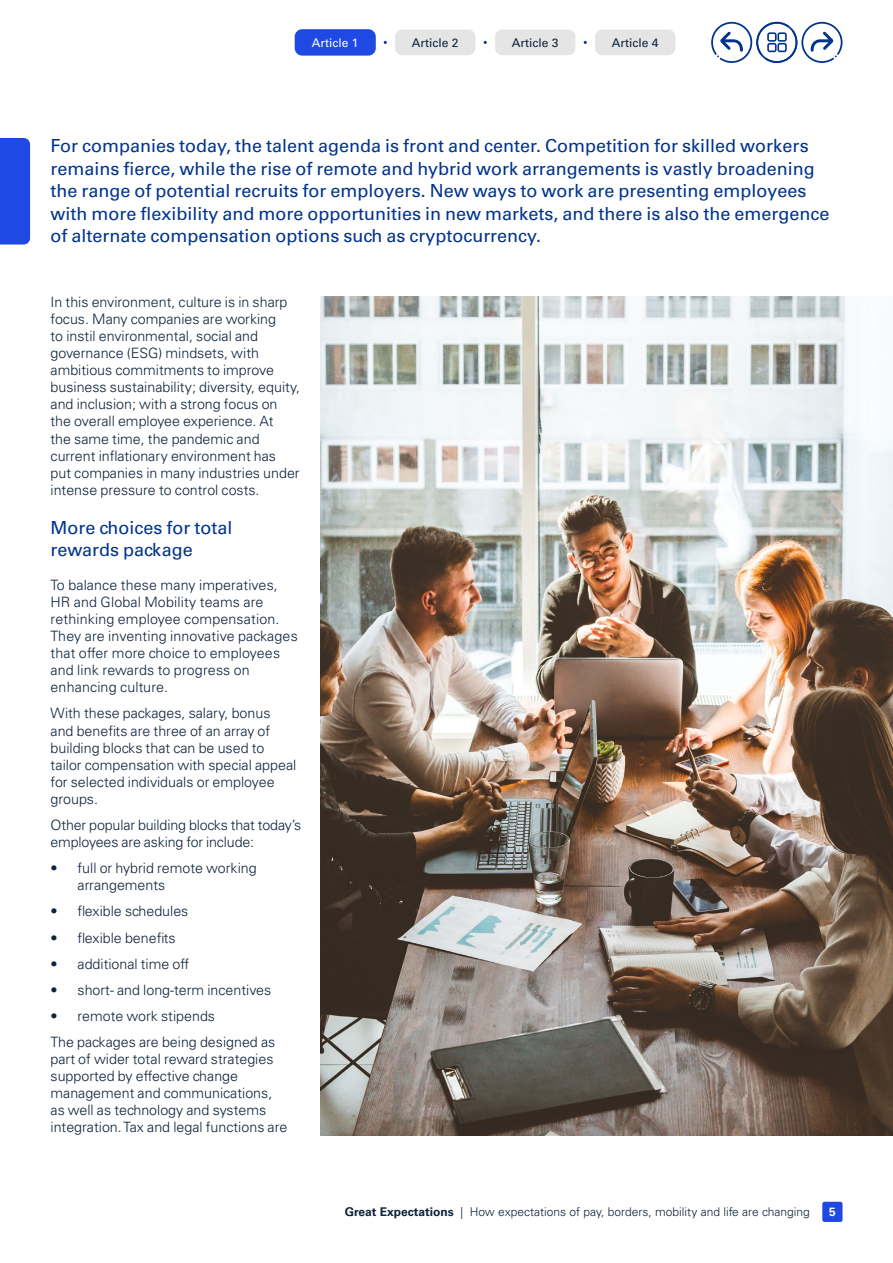
<style>
.page{position:relative;width:893px;height:1263px;background:#fff}
.page>*{position:absolute;margin:0;border:0;box-sizing:border-box;transform-origin:0 0}
.t1{font:18px/22.5px "Univers LT Std";color:#00338d}
.t2{font:300 14.25px/17.1px "Univers LT Std";color:#0c233c}
.t3{font:300 12px "Univers LT Std";color:#0c233c}
.t4{font:12px "Univers LT Std";color:#0c233c}
.t5{font:12px "Univers LT Std";color:#fff}
.t6{font:700 12px "Univers LT Std";color:#fff}
.s1{font-weight:700}
</style>
<div class="page">
<div style="left:0;top:138px;width:30px;height:106px;background:#1e49e2"></div>
<div style="left:822px;top:1202px;width:20px;height:20px;background:#1e49e2;border-radius:2px"></div>
<div style="left:396px;top:30px;width:79px;height:24px;background:#e5e5e5;border-radius:6px"></div>
<div style="left:395px;top:30px;width:80px;height:25px;border:2px solid #e5e5e5;border-radius:6px"></div>
<div style="left:496px;top:30px;width:79px;height:24px;background:#e5e5e5;border-radius:6px"></div>
<div style="left:495px;top:30px;width:80px;height:25px;border:2px solid #e5e5e5;border-radius:6px"></div>
<div style="left:596px;top:30px;width:79px;height:24px;background:#e5e5e5;border-radius:6px"></div>
<div style="left:595px;top:30px;width:80px;height:25px;border:2px solid #e5e5e5;border-radius:6px"></div>
<svg style="left:711px;top:22px;width:131px;height:41px"></svg>
<div style="left:296px;top:30px;width:79px;height:24px;background:#1e49e2;border-radius:6px"></div>
<div style="left:295px;top:29px;width:81px;height:27px;border:2px solid #1e49e2;border-radius:6px"></div>
<img style="left:320px;top:296px;width:573px;height:839px">
<p class="t5" style="left:312px;top:35px;width:48px">Article 1</p>
<p class="t4" style="left:412px;top:35px;width:48px">Article 2</p>
<p class="t4" style="left:512px;top:35px;width:48px">Article 3</p>
<p class="t4" style="left:612px;top:35px;width:48px">Article 4</p>
<p class="t1" style="left:50px;top:135px;width:780px">For companies today, the talent agenda is front and center. Competition for skilled workers remains fierce, while the rise of remote and hybrid work arrangements is vastly broadening the range of potential recruits for employers. New ways to work are presenting employees with more flexibility and more opportunities in new markets, and there is also the emergence of alternate compensation options such as cryptocurrency.</p>
<p class="t2" style="left:51px;top:293px;width:251px">In this environment, culture is in sharp focus. Many companies are working<br>to instil environmental, social and governance (ESG) mindsets, with ambitious commitments to improve business sustainability; diversity, equity, and inclusion; with a strong focus on the overall employee experience. At<br>the same time, the pandemic and current inflationary environment has<br>put companies in many industries under intense pressure to control costs.</p>
<p class="t1" style="left:51px;top:517px;width:184px;line-height:21.6px">More choices for total rewards package</p>
<p class="t2" style="left:51px;top:576px;width:249px">To balance these many imperatives,<br>HR and Global Mobility teams are rethinking employee compensation.<br>They are inventing innovative packages that offer more choice to employees and link rewards to progress on enhancing culture.</p>
<p class="t2" style="left:51px;top:705px;width:247px">With these packages, salary, bonus and benefits are three of an array of building blocks that can be used to tailor compensation with special appeal for selected individuals or employee groups.</p>
<p class="t2" style="left:51px;top:816px;width:252px">Other popular building blocks that today’s employees are asking for include:</p>
<p class="t2" style="left:78px;top:860px;width:181px;text-indent:-27px">• full or hybrid remote working arrangements</p>
<p class="t2" style="left:51px;top:903px;width:139px">• flexible schedules</p>
<p class="t2" style="left:51px;top:929px;width:127px">• flexible benefits</p>
<p class="t2" style="left:51px;top:955px;width:140px">• additional time off</p>
<p class="t2" style="left:51px;top:981px;width:222px">• short- and long-term incentives</p>
<p class="t2" style="left:51px;top:1003px;width:226px;line-height:26.1px">• remote work stipends<br>The packages are being designed as</p>
<p class="t2" style="left:51px;top:1050px;width:238px">part of wider total reward strategies supported by effective change management and communications, as well as technology and systems integration. Tax and legal functions are</p>
<p class="t3" style="left:345px;top:1205px;width:466px"><span class="s1">Great Expectations</span> | How expectations of pay, borders, mobility and life are changing</p>
<p class="t6" style="left:829px;top:1205px;width:8px">5</p>
</div>
